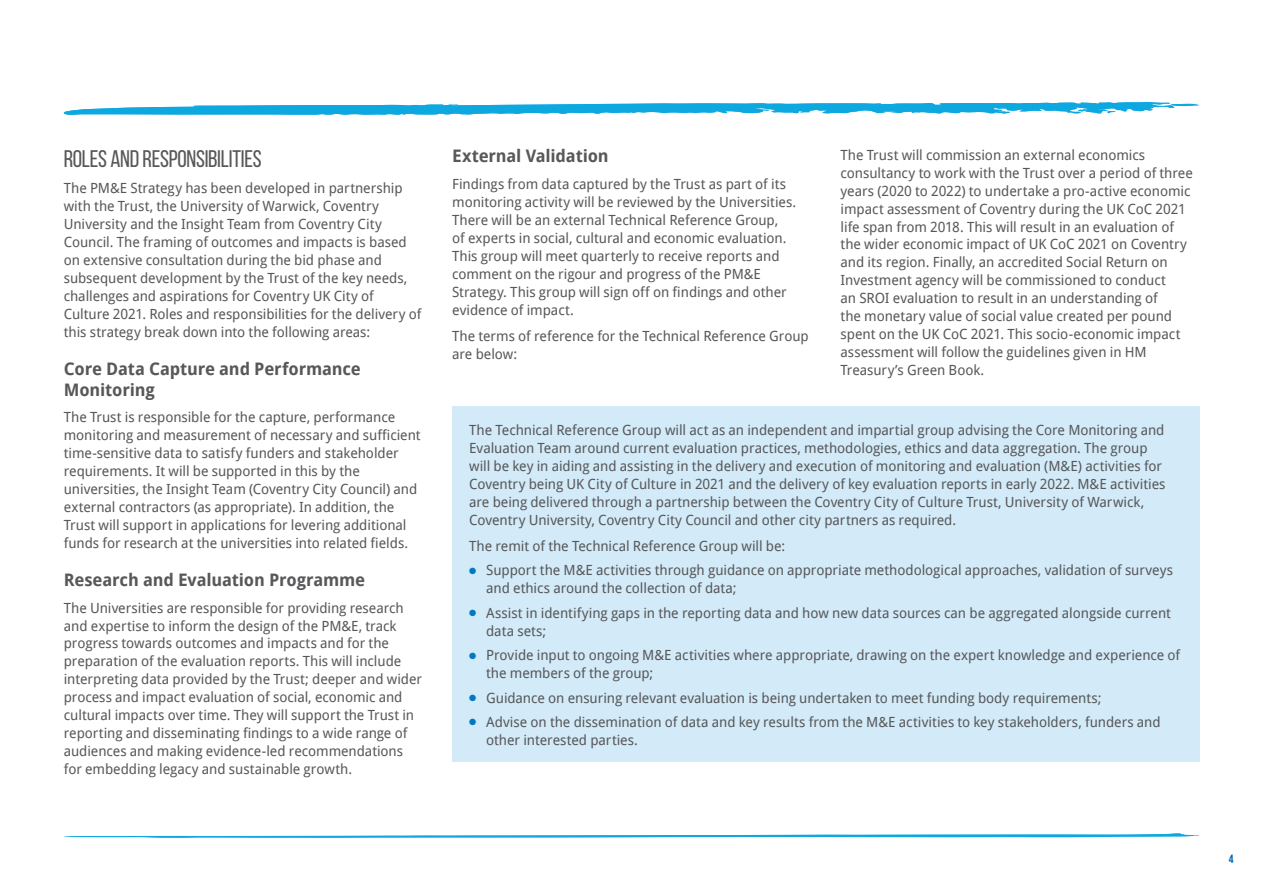
<style>
.page{position:relative;width:1263px;height:893px;background:#fff}
.page>*{position:absolute;margin:0;border:0;box-sizing:border-box;transform-origin:0 0}
.t1{font:24px "Bebas Neue";letter-spacing:-.01em;color:#57585a}
.t2{font:700 17.25px/20.7px "Droid Sans";letter-spacing:-.01em;color:#57585a}
.t3{font:14.1px/18px "Droid Sans";letter-spacing:-.005em;color:#57585a}
.t4{font:700 12px "Bebas Neue";color:#0167b4}
.s1{color:#007ac2}
</style>
<div class="page">
<svg style="left:64px;top:833px;width:1136px;height:5px"></svg>
<svg style="left:63px;top:102px;width:1136px;height:13px"></svg>
<div style="left:452px;top:407px;width:747px;height:355px;background:#d3eaf8"></div>
<h1 class="t1" style="left:64px;top:146px;width:199px">ROLES AND RESPONSIBILITIES</h1>
<p class="t3" style="left:64px;top:179px;width:359px">The PM&amp;E Strategy has been developed in partnership with the Trust, the University of Warwick, Coventry University and the Insight Team from Coventry City Council. The framing of outcomes and impacts is based on extensive consultation during the bid phase and subsequent development by the Trust of the key needs, challenges and aspirations for Coventry UK City of Culture 2021. Roles and responsibilities for the delivery of this strategy break down into the following areas:</p>
<p class="t2" style="left:64px;top:359px;width:299px">Core Data Capture and Performance<br>Monitoring</p>
<p class="t3" style="left:64px;top:408px;width:358px">The Trust is responsible for the capture, performance monitoring and measurement of necessary and sufficient time-sensitive data to satisfy funders and stakeholder requirements. It will be supported in this by the universities, the Insight Team (Coventry City Council) and external contractors (as appropriate). In addition, the Trust will support in applications for levering additional funds for research at the universities into related fields.</p>
<p class="t2" style="left:64px;top:569px;width:303px">Research and Evaluation Programme</p>
<p class="t3" style="left:64px;top:598px;width:360px">The Universities are responsible for providing research and expertise to inform the design of the PM&amp;E, track progress towards outcomes and impacts and for the preparation of the evaluation reports. This will include interpreting data provided by the Trust; deeper and wider process and impact evaluation of social, economic and cultural impacts over time. They will support the Trust in reporting and disseminating findings to a wide range of audiences and making evidence-led recommendations for embedding legacy and sustainable growth.</p>
<p class="t2" style="left:452px;top:146px;width:158px">External Validation</p>
<p class="t3" style="left:452px;top:175px;width:345px">Findings from data captured by the Trust as part of its monitoring activity will be reviewed by the Universities.<br>There will be an external Technical Reference Group,<br>of experts in social, cultural and economic evaluation.<br>This group will meet quarterly to receive reports and comment on the rigour and progress of the PM&amp;E Strategy. This group will sign off on findings and other evidence of impact.</p>
<p class="t3" style="left:452px;top:327px;width:358px">The terms of reference for the Technical Reference Group are below:</p>
<p class="t3" style="left:840px;top:145px;width:354px">The Trust will commission an external economics consultancy to work with the Trust over a period of three years (2020 to 2022) to undertake a pro-active economic impact assessment of Coventry during the UK CoC 2021 life span from 2018. This will result in an evaluation of the wider economic impact of UK CoC 2021 on Coventry and its region. Finally, an accredited Social Return on Investment agency will be commissioned to conduct<br>an SROI evaluation to result in an understanding of<br>the monetary value of social value created per pound spent on the UK CoC 2021. This socio-economic impact assessment will follow the guidelines given in HM Treasury’s Green Book.</p>
<p class="t3" style="left:469px;top:421px;width:698px">The Technical Reference Group will act as an independent and impartial group advising the Core Monitoring and Evaluation Team around current evaluation practices, methodologies, ethics and data aggregation. The group will be key in aiding and assisting in the delivery and execution of monitoring and evaluation (M&amp;E) activities for Coventry being UK City of Culture in 2021 and the delivery of key evaluation reports in early 2022. M&amp;E activities are being delivered through a partnership between the Coventry City of Culture Trust, University of Warwick, Coventry University, Coventry City Council and other city partners as required.</p>
<p class="t3" style="left:469px;top:537px;width:317px">The remit of the Technical Reference Group will be:</p>
<p class="t3" style="left:486px;top:561px;width:688px;text-indent:-17px"><span class="s1">●</span> Support the M&amp;E activities through guidance on appropriate methodological approaches, validation of surveys and ethics around the collection of data;</p>
<p class="t3" style="left:486px;top:604px;width:686px;text-indent:-17px"><span class="s1">●</span> Assist in identifying gaps in the reporting data and how new data sources can be aggregated alongside current data sets;</p>
<p class="t3" style="left:486px;top:646px;width:695px;text-indent:-17px"><span class="s1">●</span> Provide input to ongoing M&amp;E activities where appropriate, drawing on the expert knowledge and experience of the members of the group;</p>
<p class="t3" style="left:469px;top:689px;width:634px"><span class="s1">●</span> Guidance on ensuring relevant evaluation is being undertaken to meet funding body requirements;</p>
<p class="t3" style="left:486px;top:713px;width:676px;text-indent:-17px"><span class="s1">●</span> Advise on the dissemination of data and key results from the M&amp;E activities to key stakeholders, funders and other interested parties.</p>
<p class="t4" style="left:1229px;top:852px;width:6px">4</p>
</div>
